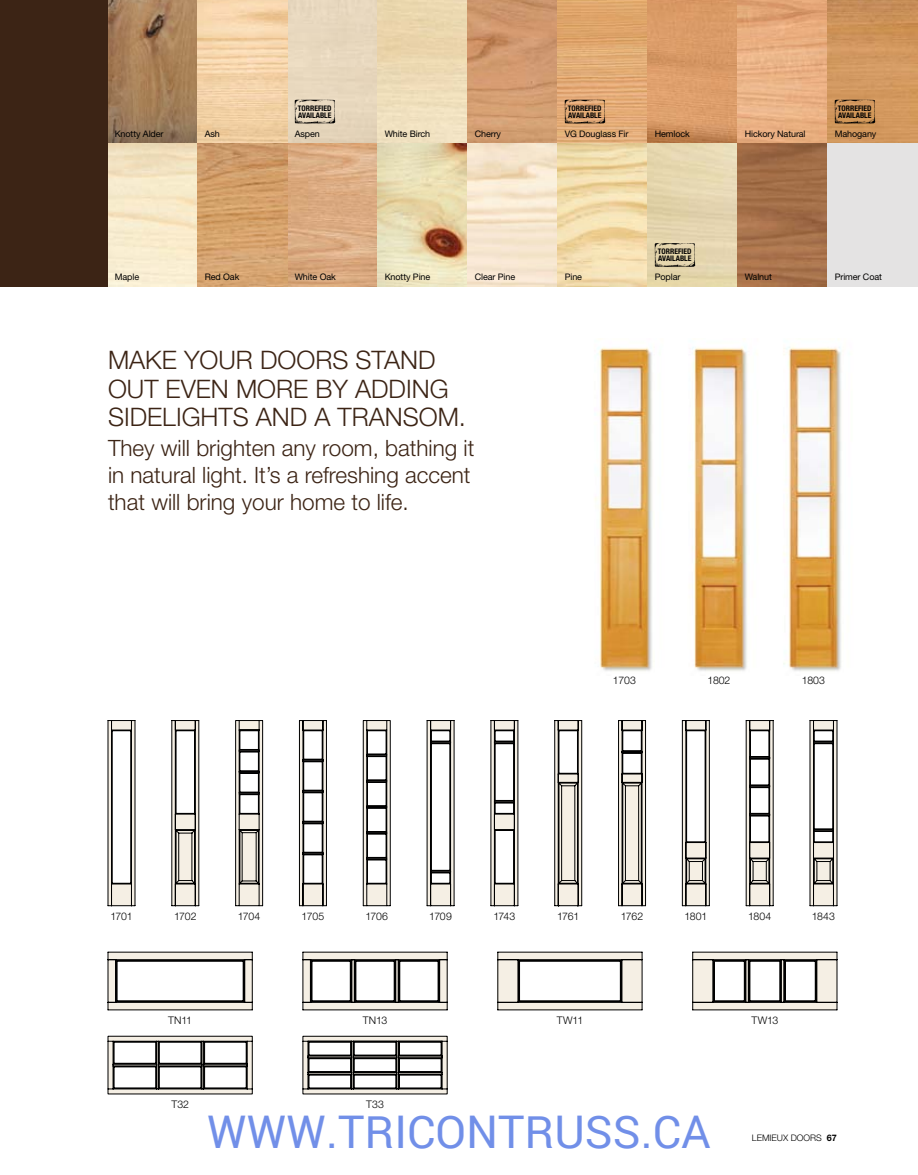
<style>
.page{position:relative;width:918px;height:1175px;background:#fff}
.page>*{position:absolute;margin:0;border:0;box-sizing:border-box;transform-origin:0 0}
.t1{font:45px "Roboto";color:rgb(65 105 225/.75)}
.t2{font:300 25.5px/28.5px "Helvetica Neue LT Std";color:#3c2415}
.t3{font:300 22.5px/27px "Helvetica Neue LT Std";color:#3c2415}
.t4{font:300 10.5px "Helvetica Neue LT Std";letter-spacing:-.01em;color:#000}
.t5{font:9px "Helvetica Neue LT Std";letter-spacing:-.01em;color:#000}
.t6{font:300 9px "Helvetica Neue LT Std";color:#000}
.t7{font:700 condensed 7.65px/7.2px "Helvetica Neue LT Std";color:#000}
.s1{font-weight:700}
</style>
<div class="page">
<div style="left:0;top:0;width:918px;height:287px;background:#3c2415"></div>
<svg style="left:108px;top:720px;width:27px;height:186px"></svg>
<svg style="left:172px;top:720px;width:27px;height:186px"></svg>
<svg style="left:235px;top:720px;width:28px;height:186px"></svg>
<svg style="left:299px;top:720px;width:28px;height:186px"></svg>
<svg style="left:363px;top:720px;width:27px;height:186px"></svg>
<svg style="left:427px;top:720px;width:27px;height:186px"></svg>
<svg style="left:491px;top:720px;width:27px;height:186px"></svg>
<svg style="left:555px;top:720px;width:27px;height:186px;background:#bab7b0"></svg>
<svg style="left:618px;top:720px;width:28px;height:186px;background:#afaca6"></svg>
<svg style="left:682px;top:720px;width:28px;height:186px"></svg>
<svg style="left:746px;top:720px;width:27px;height:186px"></svg>
<svg style="left:810px;top:720px;width:27px;height:186px"></svg>
<svg style="left:108px;top:952px;width:145px;height:58px"></svg>
<svg style="left:303px;top:952px;width:144px;height:58px"></svg>
<svg style="left:498px;top:952px;width:144px;height:58px"></svg>
<svg style="left:692px;top:952px;width:145px;height:58px"></svg>
<svg style="left:108px;top:1036px;width:145px;height:58px"></svg>
<svg style="left:303px;top:1036px;width:144px;height:58px"></svg>
<img style="left:595px;top:346px;width:246px;height:325px">
<img style="left:108px;top:0;width:810px;height:143px">
<img style="left:108px;top:143px;width:720px;height:144px">
<div style="left:828px;top:143px;width:90px;height:144px;background:#e4e3e3"></div>
<svg style="left:295px;top:100px;width:40px;height:23px"></svg>
<svg style="left:565px;top:100px;width:40px;height:23px"></svg>
<svg style="left:835px;top:100px;width:40px;height:23px"></svg>
<svg style="left:655px;top:243px;width:40px;height:24px"></svg>
<p class="t7" style="left:298px;top:104px;width:35px">TORREFIED<br>AVAILABLE</p>
<p class="t7" style="left:568px;top:104px;width:35px">TORREFIED<br>AVAILABLE</p>
<p class="t7" style="left:838px;top:104px;width:35px">TORREFIED<br>AVAILABLE</p>
<p class="t5" style="left:115px;top:128px;width:50px">Knotty Alder</p>
<p class="t5" style="left:205px;top:128px;width:17px">Ash</p>
<p class="t5" style="left:295px;top:128px;width:27px">Aspen</p>
<p class="t5" style="left:385px;top:128px;width:47px">White Birch</p>
<p class="t5" style="left:475px;top:128px;width:28px">Cherry</p>
<p class="t5" style="left:565px;top:128px;width:65px">VG Douglass Fir</p>
<p class="t5" style="left:655px;top:128px;width:37px">Hemlock</p>
<p class="t5" style="left:745px;top:128px;width:62px">Hickory Natural</p>
<p class="t5" style="left:835px;top:128px;width:43px">Mahogany</p>
<p class="t7" style="left:658px;top:248px;width:35px">TORREFIED<br>AVAILABLE</p>
<p class="t5" style="left:115px;top:271px;width:26px">Maple</p>
<p class="t5" style="left:205px;top:271px;width:36px">Red Oak</p>
<p class="t5" style="left:295px;top:271px;width:43px">White Oak</p>
<p class="t5" style="left:385px;top:271px;width:47px">Knotty Pine</p>
<p class="t5" style="left:475px;top:271px;width:42px">Clear Pine</p>
<p class="t5" style="left:565px;top:271px;width:19px">Pine</p>
<p class="t5" style="left:655px;top:271px;width:27px">Poplar</p>
<p class="t5" style="left:745px;top:271px;width:29px">Walnut</p>
<p class="t5" style="left:835px;top:271px;width:49px">Primer Coat</p>
<h2 class="t2" style="left:108px;top:345px;width:360px">MAKE YOUR DOORS STAND<br>OUT EVEN MORE BY ADDING<br>SIDELIGHTS AND A TRANSOM.</h2>
<h3 class="t3" style="left:108px;top:434px;width:368px">They will brighten any room, bathing it in natural light. It’s a refreshing accent that will bring your home to life.</h3>
<p class="t4" style="left:613px;top:673px;width:25px">1703</p>
<p class="t4" style="left:707px;top:673px;width:25px">1802</p>
<p class="t4" style="left:802px;top:673px;width:25px">1803</p>
<p class="t4" style="left:110px;top:909px;width:24px">1701</p>
<p class="t4" style="left:174px;top:909px;width:24px">1702</p>
<p class="t4" style="left:238px;top:909px;width:24px">1704</p>
<p class="t4" style="left:302px;top:909px;width:24px">1705</p>
<p class="t4" style="left:365px;top:909px;width:24px">1706</p>
<p class="t4" style="left:429px;top:909px;width:24px">1709</p>
<p class="t4" style="left:493px;top:909px;width:23px">1743</p>
<p class="t4" style="left:557px;top:909px;width:24px">1761</p>
<p class="t4" style="left:621px;top:909px;width:24px">1762</p>
<p class="t4" style="left:684px;top:909px;width:24px">1801</p>
<p class="t4" style="left:748px;top:909px;width:25px">1804</p>
<p class="t4" style="left:812px;top:909px;width:25px">1843</p>
<p class="t4" style="left:168px;top:1013px;width:25px">TN11</p>
<p class="t4" style="left:363px;top:1013px;width:26px">TN13</p>
<p class="t4" style="left:557px;top:1013px;width:28px">TW11</p>
<p class="t4" style="left:751px;top:1013px;width:28px">TW13</p>
<p class="t4" style="left:172px;top:1097px;width:19px">T32</p>
<p class="t4" style="left:366px;top:1097px;width:19px">T33</p>
<h1 class="t1" style="left:207px;top:1100px;width:505px">WWW.TRICONTRUSS.CA</h1>
<p class="t6" style="left:752px;top:1132px;width:87px">LEMIEUX DOORS <span class="s1">67</span></p>
</div>
